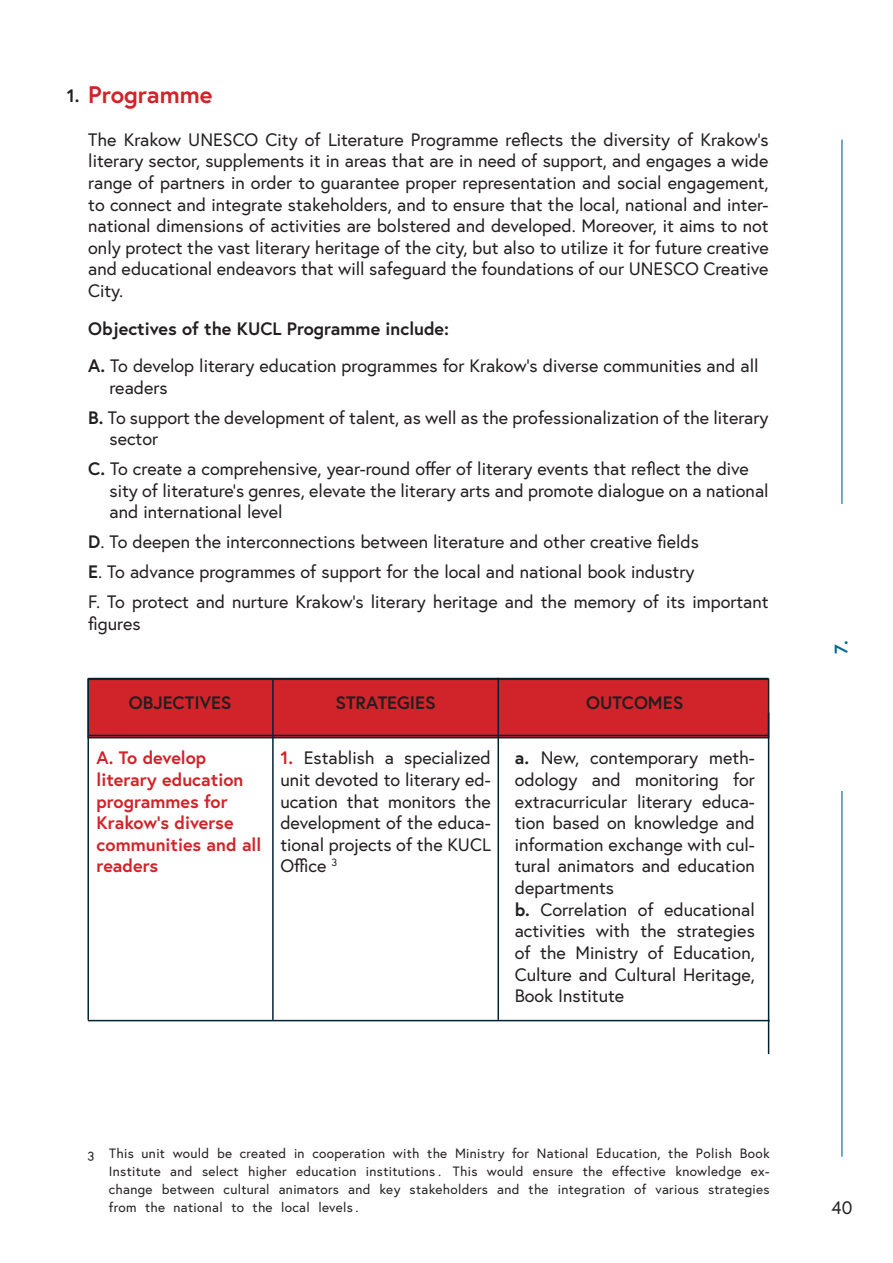
<style>
.page{position:relative;width:893px;height:1263px;background:#fff}
.page>*{position:absolute;margin:0;border:0;box-sizing:border-box;transform-origin:0 0}
.Tekst_Podstawowy{font:700 24px "Europa";color:#d1232a}
.Tekst_Podstawowy-2{font:18px/21.6px "Europa";color:#231f20;text-align:justify}
.Tekst_Podstawowy-3{font:700 18px/21.6px "Europa";color:#d1232a}
.Tekst_Podstawowy-4{font:700 18px "Europa";color:#231f20}
.t1{font:700 18px "Europa";color:#006991}
.t2{font:13.5px/18px "Europa";letter-spacing:.025em;color:#231f20;text-align:justify}
.s1{font-weight:700}
.s2{font-weight:700;color:#d1232a}
</style>
<div class="page">
<div style="left:88px;top:679px;width:681px;height:59px;background:#d1232a"></div>
<div style="left:87px;top:678px;width:682px;height:60px;border:2px solid #231f20"></div>
<hr style="left:841px;top:140px;width:1px;height:364px;background:#006991">
<hr style="left:841px;top:791px;width:1px;height:366px;background:#006991">
<hr style="left:88px;top:678px;width:681px;height:1px;background:#002334">
<hr style="left:87px;top:678px;width:2px;height:342px;background:#002334">
<hr style="left:768px;top:712px;width:1px;height:342px;background:#002334">
<hr style="left:88px;top:735px;width:681px;height:1px;background:#002334">
<hr style="left:272px;top:679px;width:2px;height:341px;background:#002334">
<hr style="left:497px;top:678px;width:2px;height:342px;background:#002334">
<hr style="left:88px;top:1020px;width:682px;height:1px;background:#002334">
<p class="Tekst_Podstawowy-4" style="left:67px;top:83px;width:14px">1.</p>
<p class="Tekst_Podstawowy" style="left:88px;top:78px;width:126px">Programme</p>
<p class="Tekst_Podstawowy-2" style="left:88px;top:128px;width:682px">The Krakow UNESCO City of Literature Programme reflects the diversity of Krakow’s literary sector, supplements it in areas that are in need of support, and engages a wide range of partners in order to guarantee proper representation and social engagement, to connect and integrate stakeholders, and to ensure that the local, national and inter&shy;national dimensions of activities are bolstered and developed. Moreover, it aims to not only protect the vast literary heritage of the city, but also to utilize it for future creative and educational endeavors that will safeguard the foundations of our UNESCO Creative City.</p>
<p class="Tekst_Podstawowy-4" style="left:88px;top:316px;width:362px">Objectives of the KUCL Programme include:</p>
<p class="Tekst_Podstawowy-2" style="left:88px;top:355px;width:672px"><span class="s1">A.</span> To develop literary education programmes for Krakow’s diverse communities and all</p>
<p class="Tekst_Podstawowy-2" style="left:109px;top:376px;width:60px">readers</p>
<p class="Tekst_Podstawowy-2" style="left:88px;top:406px;width:682px"><span class="s1">B.</span> To support the development of talent, as well as the professionalization of the literary</p>
<p class="Tekst_Podstawowy-2" style="left:109px;top:428px;width:50px">sector</p>
<p class="Tekst_Podstawowy-2" style="left:88px;top:458px;width:662px"><span class="s1">C.</span> To create a comprehensive, year-round offer of literary events that reflect the dive</p>
<p class="Tekst_Podstawowy-2" style="left:109px;top:479px;width:661px">sity of literature’s genres, elevate the literary arts and promote dialogue on a national and international level</p>
<p class="Tekst_Podstawowy-2" style="left:88px;top:531px;width:612px"><span class="s1">D</span>. To deepen the interconnections between literature and other creative fields</p>
<p class="Tekst_Podstawowy-2" style="left:88px;top:561px;width:608px"><span class="s1">E</span>. To advance programmes of support for the local and national book industry</p>
<p class="Tekst_Podstawowy-2" style="left:88px;top:591px;width:682px">F. To protect and nurture Krakow’s literary heritage and the memory of its important figures</p>
<p class="Tekst_Podstawowy-4" style="left:129px;top:691px;width:104px">OBJECTIVES</p>
<p class="Tekst_Podstawowy-4" style="left:335px;top:691px;width:102px">STRATEGIES</p>
<p class="Tekst_Podstawowy-4" style="left:586px;top:691px;width:99px">OUTCOMES</p>
<p class="Tekst_Podstawowy-3" style="left:97px;top:747px;width:111px">A. To develop</p>
<p class="Tekst_Podstawowy-3" style="left:97px;top:768px;width:166px">literary education programmes for<br>Krakow’s diverse communities and all readers</p>
<p class="Tekst_Podstawowy-2" style="left:280px;top:747px;width:212px"><span class="s2">1.</span> Establish a specialized unit devoted to literary ed&shy;ucation that monitors the development of the educa&shy;tional projects of the KUCL Office <sup>3</sup></p>
<p class="Tekst_Podstawowy-2" style="left:515px;top:747px;width:242px"><span class="s1">a.</span> New, contemporary meth&shy;odology and monitoring for extracurricular literary educa&shy;tion based on knowledge and information exchange with cul&shy;tural animators and education departments</p>
<p class="Tekst_Podstawowy-2" style="left:515px;top:898px;width:242px"><span class="s1">b.</span> Correlation of educational activities with the strategies of the Ministry of Education, Culture and Cultural Heritage, Book Institute</p>
<p class="t2" style="left:87px;top:1144px;width:684px">3 This unit would be created in cooperation with the Ministry for National Education, the Polish Book</p>
<p class="t2" style="left:109px;top:1162px;width:662px">Institute and select higher education institutions. This would ensure the effective knowledge ex&shy;change between cultural animators and key stakeholders and the integration of various strategies from the national to the local levels.</p>
<p class="t1" style="left:829px;top:654px;width:15px;rotate:-90deg">7.</p>
<p class="Tekst_Podstawowy-2" style="left:832px;top:1197px;width:22px">40</p>
</div>
